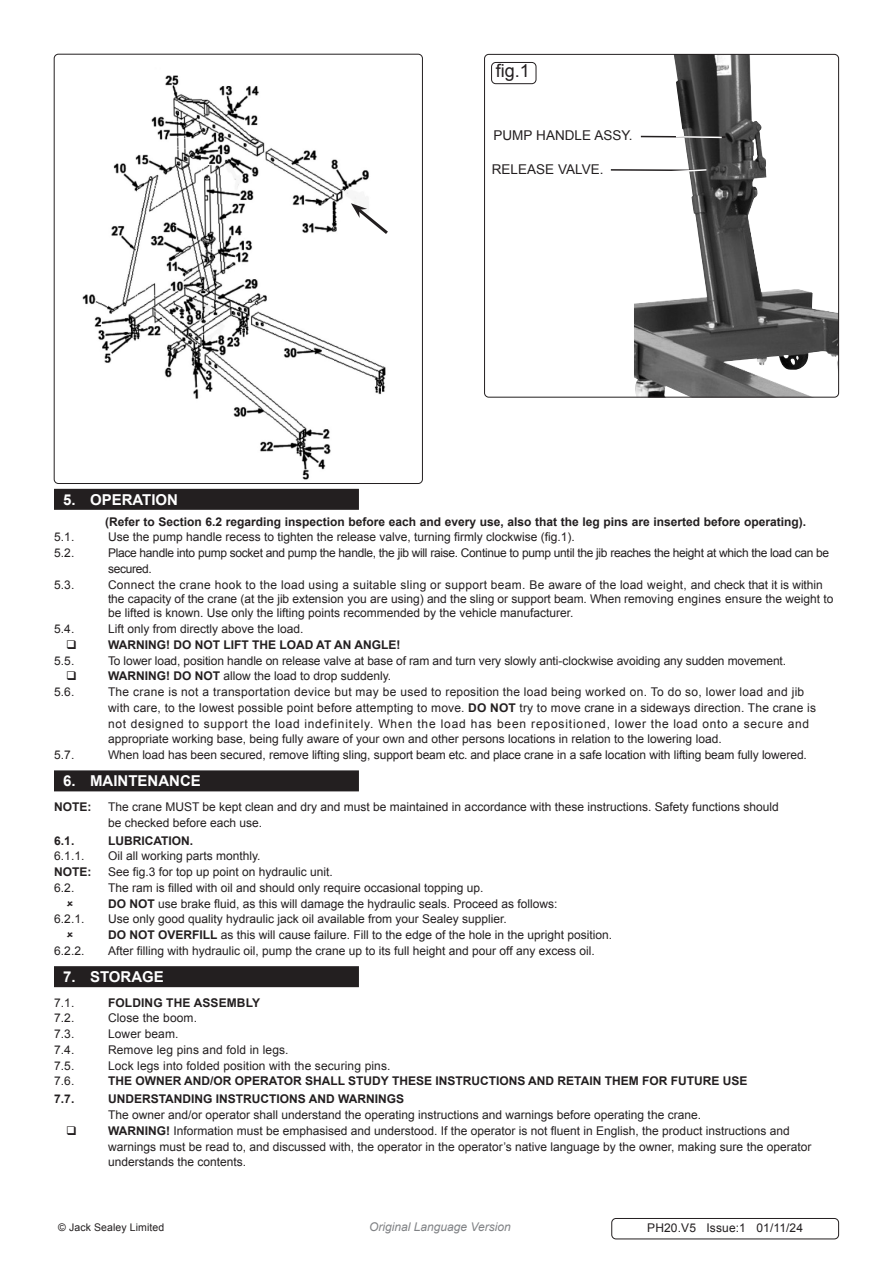
<style>
.page{position:relative;width:893px;height:1263px;background:#fff}
.page>*{position:absolute;margin:0;border:0;box-sizing:border-box;transform-origin:0 0}
.t1{font:18px "Arial";color:#231f20}
.t2{font:700 15px "Arial";color:#fff}
.t3{font:13.5px "Arial";color:#231f20}
.Body{font:12px/15.8px "Arial";color:#231f20}
.Body-2{font:700 12px "Arial";color:#231f20}
.Body-3{font:12px/15.8px "Arial";letter-spacing:-.025em;color:#231f20}
.t4{font:italic 12px "Arial";color:#808285}
.Body__Footer{font:12px "Arial";letter-spacing:.01em;color:#231f20}
.Body__Justified__7pt{font:10.5px "Arial";letter-spacing:.01em;color:#231f20}
.s1{font-weight:700}
</style>
<div class="page">
<div style="left:54px;top:489px;width:305px;height:21px;background:#231f20"></div>
<div style="left:54px;top:770px;width:305px;height:21px;background:#231f20"></div>
<div style="left:54px;top:966px;width:305px;height:21px;background:#231f20"></div>
<img style="left:54px;top:54px;width:368px;height:426px">
<img style="left:634px;top:54px;width:205px;height:342px">
<div style="left:491px;top:62px;width:45px;height:22px;border:1px solid #231f20;border-radius:4px"></div>
<div style="left:484px;top:54px;width:355px;height:344px;border:1px solid #231f20;border-radius:4px"></div>
<svg style="left:639px;top:135px;width:88px;height:4px"></svg>
<svg style="left:610px;top:168px;width:98px;height:5px"></svg>
<div style="left:611px;top:1218px;width:228px;height:21px;border:1px solid #231f20;border-radius:4px"></div>
<svg style="left:351px;top:203px;width:40px;height:34px"></svg>
<p class="t1" style="left:496px;top:59px;width:36px">fig.1</p>
<p class="t3" style="left:493px;top:126px;width:141px">PUMP HANDLE ASSY.</p>
<p class="t3" style="left:492px;top:161px;width:113px">RELEASE VALVE.</p>
<p class="t2" style="left:63px;top:489px;width:117px">5. OPERATION</p>
<p class="Body-2" style="left:105px;top:513px;width:703px">(Refer to Section 6.2 regarding inspection before each and every use, also that the leg pins are inserted before operating).</p>
<p class="Body" style="left:54px;top:529px;width:22px">5.1.</p>
<p class="Body" style="left:108px;top:529px;width:468px">Use the pump handle recess to tighten the release valve, turning firmly clockwise (fig.1).</p>
<p class="Body" style="left:54px;top:545px;width:22px">5.2.</p>
<p class="Body-3" style="left:108px;top:545px;width:723px">Place handle into pump socket and pump the handle, the jib will raise. Continue to pump until the jib reaches the height at which the load can be secured.</p>
<p class="Body" style="left:54px;top:577px;width:22px">5.3.</p>
<p class="Body" style="left:108px;top:577px;width:727px;line-height:14.4px">Connect the crane hook to the load using a suitable sling or support beam. Be aware of the load weight, and check that it is within the capacity of the crane (at the jib extension you are using) and the sling or support beam. When removing engines ensure the weight to be lifted is known. Use only the lifting points recommended by the vehicle manufacturer.</p>
<p class="Body" style="left:54px;top:621px;width:22px">5.4.</p>
<p class="Body" style="left:108px;top:621px;width:197px">Lift only from directly above the load.</p>
<p class="Body-2" style="left:108px;top:637px;width:294px">WARNING! DO NOT LIFT THE LOAD AT AN ANGLE!</p>
<p class="Body" style="left:54px;top:653px;width:22px">5.5.</p>
<p class="Body" style="left:108px;top:653px;width:680px">To lower load, position handle on release valve at base of ram and turn very slowly anti-clockwise avoiding any sudden movement.</p>
<p class="Body" style="left:108px;top:668px;width:285px"><span class="s1">WARNING! DO NOT</span> allow the load to drop suddenly.</p>
<p class="Body" style="left:54px;top:684px;width:22px">5.6.</p>
<p class="Body" style="left:108px;top:684px;width:709px">The crane is not a transportation device but may be used to reposition the load being worked on. To do so, lower load and jib with care, to the lowest possible point before attempting to move. <span class="s1">DO NOT</span> try to move crane in a sideways direction. The crane is not designed to support the load indefinitely. When the load has been repositioned, lower the load onto a secure and appropriate working base, being fully aware of your own and other persons locations in relation to the lowering load.</p>
<p class="Body" style="left:54px;top:747px;width:22px">5.7.</p>
<p class="Body" style="left:108px;top:747px;width:700px">When load has been secured, remove lifting sling, support beam etc. and place crane in a safe location with lifting beam fully lowered.</p>
<p class="t2" style="left:63px;top:771px;width:139px">6. MAINTENANCE</p>
<p class="Body-2" style="left:54px;top:799px;width:39px">NOTE:</p>
<p class="Body" style="left:108px;top:799px;width:672px">The crane MUST be kept clean and dry and must be maintained in accordance with these instructions. Safety functions should be checked before each use.</p>
<p class="Body-2" style="left:54px;top:832px;width:22px">6.1.</p>
<p class="Body-2" style="left:108px;top:832px;width:87px">LUBRICATION.</p>
<p class="Body" style="left:54px;top:848px;width:32px">6.1.1.</p>
<p class="Body" style="left:108px;top:848px;width:154px">Oil all working parts monthly.</p>
<p class="Body-2" style="left:54px;top:864px;width:39px">NOTE:</p>
<p class="Body" style="left:108px;top:864px;width:226px">See fig.3 for top up point on hydraulic unit.</p>
<p class="Body" style="left:54px;top:880px;width:22px">6.2.</p>
<p class="Body" style="left:108px;top:880px;width:377px">The ram is filled with oil and should only require occasional topping up.</p>
<p class="Body" style="left:108px;top:896px;width:451px"><span class="s1">DO NOT</span> use brake fluid, as this will damage the hydraulic seals. Proceed as follows:</p>
<p class="Body" style="left:54px;top:911px;width:32px">6.2.1.</p>
<p class="Body" style="left:108px;top:911px;width:400px">Use only good quality hydraulic jack oil available from your Sealey supplier.</p>
<p class="Body" style="left:108px;top:927px;width:506px"><span class="s1">DO NOT OVERFILL</span> as this will cause failure. Fill to the edge of the hole in the upright position.</p>
<p class="Body" style="left:54px;top:943px;width:32px">6.2.2.</p>
<p class="Body" style="left:108px;top:943px;width:488px">After filling with hydraulic oil, pump the crane up to its full height and pour off any excess oil.</p>
<p class="t2" style="left:63px;top:967px;width:102px">7. STORAGE</p>
<p class="Body" style="left:54px;top:995px;width:22px">7.1.</p>
<p class="Body-2" style="left:108px;top:994px;width:154px">FOLDING THE ASSEMBLY</p>
<p class="Body" style="left:54px;top:1010px;width:22px">7.2.</p>
<p class="Body" style="left:108px;top:1010px;width:91px">Close the boom.</p>
<p class="Body" style="left:54px;top:1026px;width:22px">7.3.</p>
<p class="Body" style="left:108px;top:1026px;width:72px">Lower beam.</p>
<p class="Body" style="left:54px;top:1042px;width:22px">7.4.</p>
<p class="Body" style="left:108px;top:1042px;width:182px">Remove leg pins and fold in legs.</p>
<p class="Body" style="left:54px;top:1058px;width:22px">7.5.</p>
<p class="Body" style="left:108px;top:1058px;width:284px">Lock legs into folded position with the securing pins.</p>
<p class="Body" style="left:54px;top:1073px;width:22px">7.6.</p>
<p class="Body-2" style="left:108px;top:1073px;width:641px">THE OWNER AND/OR OPERATOR SHALL STUDY THESE INSTRUCTIONS AND RETAIN THEM FOR FUTURE USE</p>
<p class="Body-2" style="left:54px;top:1091px;width:22px">7.7.</p>
<p class="Body-2" style="left:108px;top:1091px;width:297px">UNDERSTANDING INSTRUCTIONS AND WARNINGS</p>
<p class="Body" style="left:108px;top:1107px;width:594px">The owner and/or operator shall understand the operating instructions and warnings before operating the crane.</p>
<p class="Body" style="left:108px;top:1123px;width:705px"><span class="s1">WARNING!</span> Information must be emphasised and understood. If the operator is not fluent in English, the product instructions and warnings must be read to, and discussed with, the operator in the operator’s native language by the owner, making sure the operator understands the contents.</p>
<p class="Body__Justified__7pt" style="left:58px;top:1220px;width:108px">© Jack Sealey Limited</p>
<p class="t4" style="left:369px;top:1219px;width:143px">Original Language Version</p>
<p class="Body__Footer" style="left:647px;top:1220px;width:157px">PH20.V5 Issue:1 01/11/24</p>
</div>
